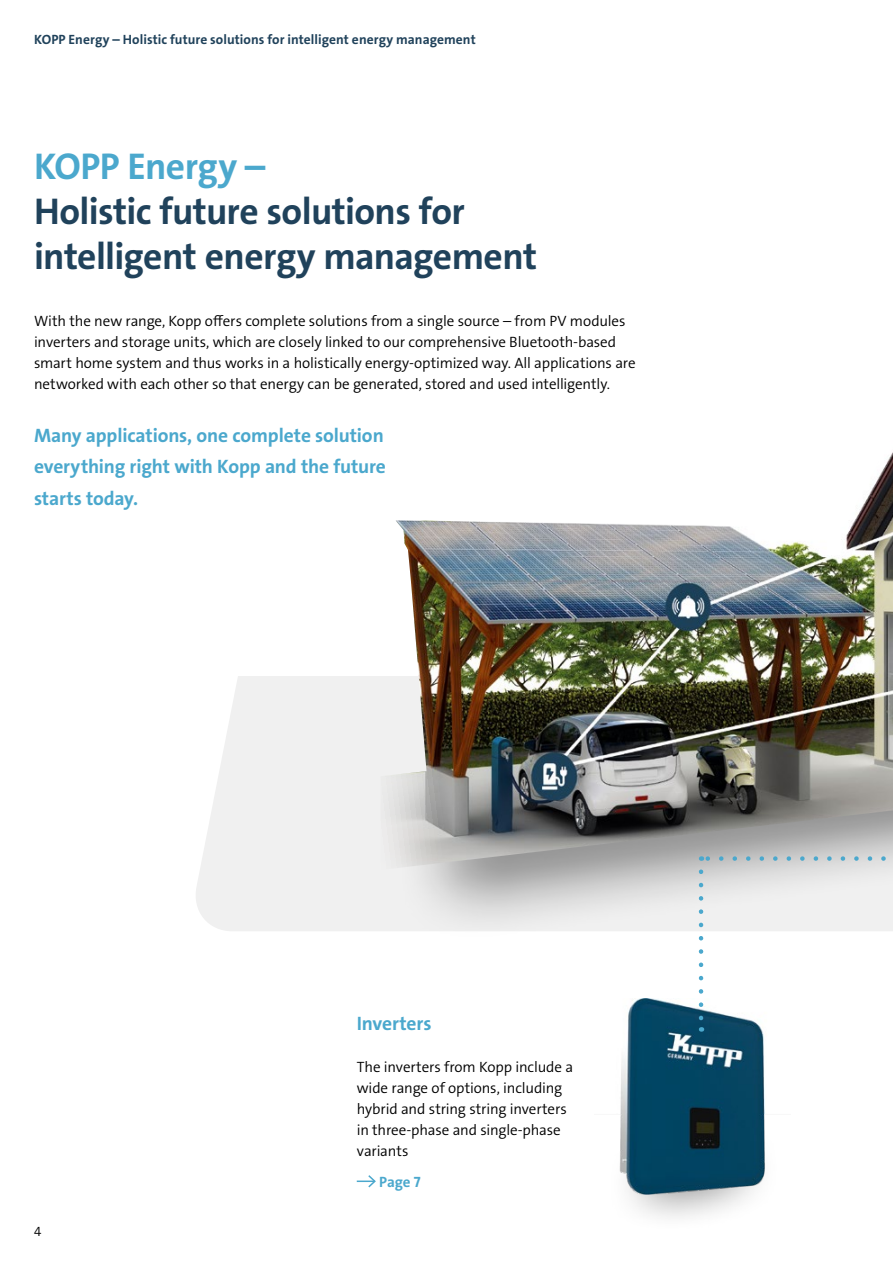
<style>
.page{position:relative;width:893px;height:1263px;background:#fff}
.page>*{position:absolute;margin:0;border:0;box-sizing:border-box;transform-origin:0 0}
.t1{font:37.5px/45px "The Sans LP7 Bld";letter-spacing:-.015em;color:#20425b}
.t2{font:37.5px "The Sans LP7 Bld";letter-spacing:-.015em;color:#4ba8cd}
.t3{font:19.5px/31.5px "The Sans LP7 Bld";letter-spacing:-.01em;color:#4ba8cd;text-align:justify}
.t4{font:15px/21px "The Sans LP4 Se Lig";letter-spacing:-.01em;color:#000}
.t5{font:15px "The Sans LP7 Bld";color:#4ba8cd}
.t6{font:13.5px "The Sans LP7 Bld";letter-spacing:.005em;color:#20425b}
.t7{font:13.5px "The Sans LP4 Se Lig";color:#000}
</style>
<div class="page">
<div style="left:605px;top:1120px;width:177px;height:113px;background:#000;opacity:.5"></div>
<svg style="left:196px;top:676px;width:200px;height:255px;fill:#f0f0f0"></svg>
<div style="left:396px;top:702px;width:497px;height:240px;background:#000;opacity:.5"></div>
<img style="left:381px;top:452px;width:512px;height:418px">
<svg style="left:357px;top:1175px;width:19px;height:13px"></svg>
<img style="left:605px;top:998px;width:177px;height:196px">
<svg style="left:708px;top:856px;width:185px;height:5px"></svg>
<svg style="left:699px;top:872px;width:4px;height:160px"></svg>
<p class="t6" style="left:34px;top:31px;width:443px">KOPP Energy – Holistic future solutions for intelligent energy management</p>
<h1 class="t2" style="left:34px;top:142px;width:233px">KOPP Energy –</h1>
<h1 class="t1" style="left:34px;top:189px;width:505px">Holistic future solutions for intelligent energy management</h1>
<p class="t4" style="left:34px;top:311px;width:603px">With the new range, Kopp offers complete solutions from a single source – from PV modules inverters and storage units, which are closely linked to our comprehensive Bluetooth-based smart home system and thus works in a holistically energy-optimized way. All applications are networked with each other so that energy can be generated, stored and used intelligently.</p>
<h2 class="t3" style="left:34px;top:420px;width:353px">Many applications, one complete solution everything right with Kopp and the future starts today.</h2>
<p class="t7" style="left:34px;top:1223px;width:9px">4</p>
<h2 class="t3" style="left:357px;top:1008px;width:76px">Inverters</h2>
<p class="t4" style="left:357px;top:1056px;width:218px">The inverters from Kopp include a wide range of options, including hybrid and string string inverters in three-phase and single-phase variants</p>
<p class="t5" style="left:379px;top:1173px;width:43px">Page 7</p>
</div>
